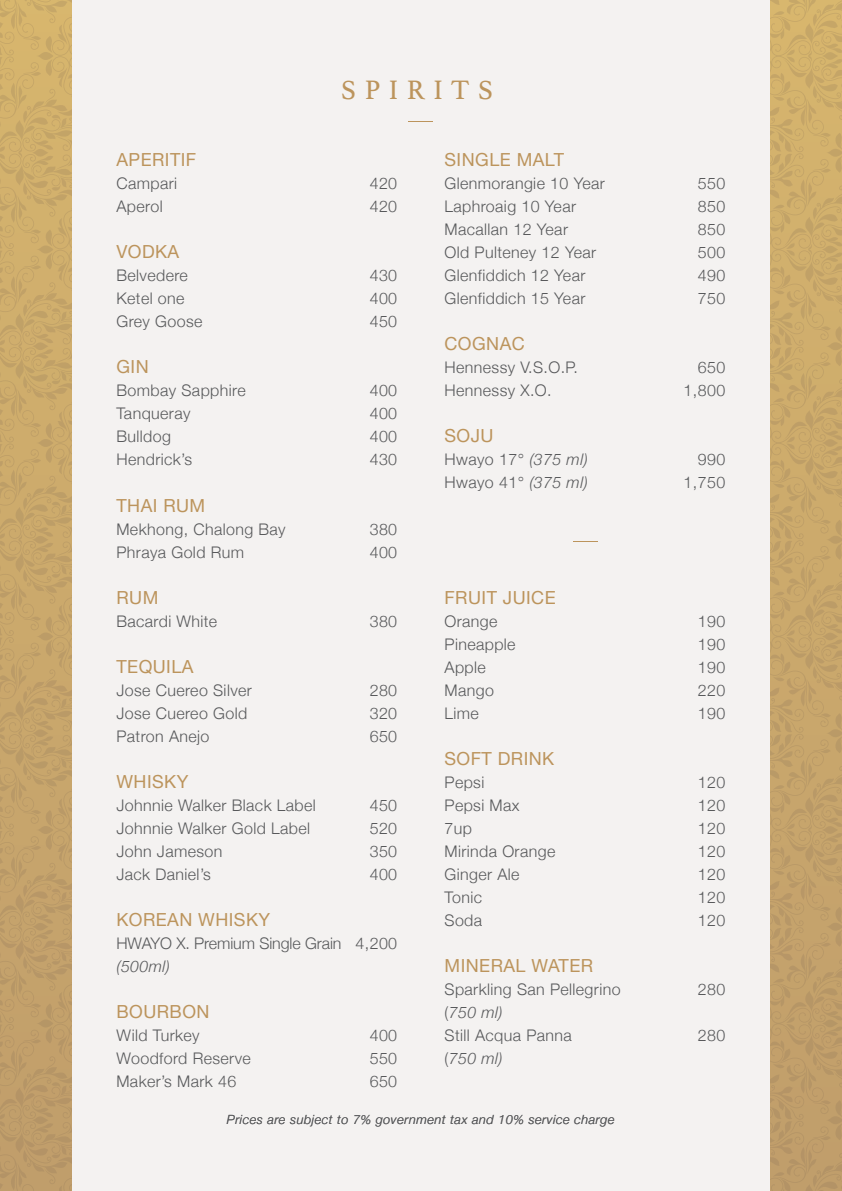
<style>
.page{position:relative;width:842px;height:1191px;background:#fff}
.page>*{position:absolute;margin:0;border:0;box-sizing:border-box;transform-origin:0 0}
.t1{font:28px "Athelas";letter-spacing:.3em;color:#bc945c}
.t2{font:18px "Helvetica Neue";letter-spacing:.025em;color:#bc945c}
.t3{font:300 16px/23px "Helvetica Neue";letter-spacing:.025em;color:#58595b}
.t4{font:300 16px "Helvetica Neue";letter-spacing:-.005em;color:#58595b}
.t5{font:italic 300 16px "Helvetica Neue";letter-spacing:.025em;color:#58595b}
.t6{font:italic 300 12.6px "Helvetica Neue";letter-spacing:.04em;color:#595a5c}
.s1{font-style:italic}
.s2{font-style:normal}
</style>
<div class="page">
<div style="left:0;top:0;width:842px;height:1191px;background:linear-gradient(to bottom,#d2b16c,#bc9a6a)"></div>
<div style="left:72px;top:0;width:698px;height:1191px;background:#f4f2f1"></div>
<svg style="left:409px;top:121px;width:24px;height:1px"></svg>
<h1 class="t1" style="left:341px;top:68px;width:154px">SPIRITS</h1>
<p class="t2" style="left:116px;top:147px;width:81px">APERITIF</p>
<p class="t3" style="left:116px;top:171px;width:62px">Campari</p>
<p class="t3" style="left:370px;top:171px;width:29px">420</p>
<p class="t3" style="left:116px;top:194px;width:48px">Aperol</p>
<p class="t3" style="left:370px;top:194px;width:29px">420</p>
<p class="t2" style="left:116px;top:239px;width:64px">VODKA</p>
<p class="t3" style="left:116px;top:263px;width:73px">Belvedere</p>
<p class="t3" style="left:370px;top:263px;width:29px">430</p>
<p class="t3" style="left:116px;top:286px;width:70px">Ketel one</p>
<p class="t3" style="left:370px;top:286px;width:29px">400</p>
<p class="t3" style="left:116px;top:309px;width:88px">Grey Goose</p>
<p class="t3" style="left:370px;top:309px;width:29px">450</p>
<p class="t2" style="left:116px;top:354px;width:34px">GIN</p>
<p class="t3" style="left:116px;top:378px;width:131px">Bombay Sapphire</p>
<p class="t3" style="left:370px;top:378px;width:29px">400</p>
<p class="t3" style="left:116px;top:401px;width:76px">Tanqueray</p>
<p class="t3" style="left:370px;top:401px;width:29px">400</p>
<p class="t3" style="left:116px;top:424px;width:56px">Bulldog</p>
<p class="t3" style="left:370px;top:424px;width:29px">400</p>
<p class="t3" style="left:116px;top:447px;width:77px">Hendrick’s</p>
<p class="t3" style="left:370px;top:447px;width:29px">430</p>
<p class="t2" style="left:116px;top:492px;width:90px">THAI RUM</p>
<p class="t3" style="left:116px;top:516px;width:171px">Mekhong, Chalong Bay</p>
<p class="t3" style="left:370px;top:516px;width:29px">380</p>
<p class="t3" style="left:116px;top:539px;width:129px">Phraya Gold Rum</p>
<p class="t3" style="left:370px;top:539px;width:29px">400</p>
<p class="t2" style="left:116px;top:584px;width:43px">RUM</p>
<p class="t3" style="left:116px;top:608px;width:102px">Bacardi White</p>
<p class="t3" style="left:370px;top:608px;width:29px">380</p>
<p class="t2" style="left:116px;top:653px;width:79px">TEQUILA</p>
<p class="t3" style="left:116px;top:677px;width:137px">Jose Cuereo Silver</p>
<p class="t3" style="left:370px;top:677px;width:29px">280</p>
<p class="t3" style="left:116px;top:700px;width:132px">Jose Cuereo Gold</p>
<p class="t3" style="left:370px;top:700px;width:29px">320</p>
<p class="t3" style="left:116px;top:723px;width:95px">Patron Anejo</p>
<p class="t3" style="left:370px;top:723px;width:29px">650</p>
<p class="t2" style="left:116px;top:768px;width:73px">WHISKY</p>
<p class="t3" style="left:116px;top:792px;width:201px">Johnnie Walker Black Label</p>
<p class="t3" style="left:370px;top:792px;width:29px">450</p>
<p class="t3" style="left:116px;top:815px;width:195px">Johnnie Walker Gold Label</p>
<p class="t3" style="left:370px;top:815px;width:29px">520</p>
<p class="t3" style="left:116px;top:838px;width:108px">John Jameson</p>
<p class="t3" style="left:370px;top:838px;width:29px">350</p>
<p class="t3" style="left:116px;top:861px;width:96px">Jack Daniel’s</p>
<p class="t3" style="left:370px;top:861px;width:29px">400</p>
<p class="t2" style="left:116px;top:906px;width:155px">KOREAN WHISKY</p>
<p class="t4" style="left:116px;top:930px;width:282px">HWAYO X. Premium Single Grain 4,200</p>
<p class="t5" style="left:116px;top:953px;width:55px">(500ml)</p>
<p class="t2" style="left:116px;top:998px;width:95px">BOURBON</p>
<p class="t3" style="left:116px;top:1022px;width:85px">Wild Turkey</p>
<p class="t3" style="left:370px;top:1022px;width:29px">400</p>
<p class="t3" style="left:116px;top:1045px;width:136px">Woodford Reserve</p>
<p class="t3" style="left:370px;top:1045px;width:29px">550</p>
<p class="t3" style="left:116px;top:1068px;width:121px">Maker’s Mark 46</p>
<p class="t3" style="left:370px;top:1068px;width:29px">650</p>
<p class="t2" style="left:444px;top:147px;width:121px">SINGLE MALT</p>
<p class="t3" style="left:444px;top:171px;width:162px">Glenmorangie 10 Year</p>
<p class="t3" style="left:698px;top:171px;width:29px">550</p>
<p class="t3" style="left:444px;top:194px;width:133px">Laphroaig 10 Year</p>
<p class="t3" style="left:698px;top:194px;width:29px">850</p>
<p class="t3" style="left:444px;top:217px;width:125px">Macallan 12 Year</p>
<p class="t3" style="left:698px;top:217px;width:29px">850</p>
<p class="t3" style="left:444px;top:240px;width:153px">Old Pulteney 12 Year</p>
<p class="t3" style="left:698px;top:240px;width:29px">500</p>
<p class="t3" style="left:444px;top:263px;width:142px">Glenfiddich 12 Year</p>
<p class="t3" style="left:698px;top:263px;width:29px">490</p>
<p class="t3" style="left:444px;top:286px;width:142px">Glenfiddich 15 Year</p>
<p class="t3" style="left:698px;top:286px;width:29px">750</p>
<p class="t2" style="left:444px;top:331px;width:82px">COGNAC</p>
<p class="t3" style="left:444px;top:355px;width:135px">Hennessy V.S.O.P.</p>
<p class="t3" style="left:698px;top:355px;width:29px">650</p>
<p class="t3" style="left:444px;top:378px;width:109px">Hennessy X.O.</p>
<p class="t3" style="left:684px;top:378px;width:43px">1,800</p>
<p class="t2" style="left:444px;top:423px;width:51px">SOJU</p>
<p class="t3" style="left:444px;top:447px;width:145px">Hwayo 17° <span class="s1">(375 ml)</span></p>
<p class="t3" style="left:698px;top:447px;width:29px">990</p>
<p class="t3" style="left:444px;top:470px;width:145px">Hwayo 41° <span class="s1">(375 ml)</span></p>
<p class="t3" style="left:684px;top:470px;width:43px">1,750</p>
<p class="t2" style="left:444px;top:584px;width:113px">FRUIT JUICE</p>
<p class="t3" style="left:444px;top:608px;width:54px">Orange</p>
<p class="t3" style="left:698px;top:608px;width:29px">190</p>
<p class="t3" style="left:444px;top:631px;width:73px">Pineapple</p>
<p class="t3" style="left:698px;top:631px;width:29px">190</p>
<p class="t3" style="left:444px;top:654px;width:43px">Apple</p>
<p class="t3" style="left:698px;top:654px;width:29px">190</p>
<p class="t3" style="left:444px;top:677px;width:51px">Mango</p>
<p class="t3" style="left:698px;top:677px;width:29px">220</p>
<p class="t3" style="left:444px;top:700px;width:36px">Lime</p>
<p class="t3" style="left:698px;top:700px;width:29px">190</p>
<p class="t2" style="left:444px;top:745px;width:111px">SOFT DRINK</p>
<p class="t3" style="left:444px;top:769px;width:41px">Pepsi</p>
<p class="t3" style="left:698px;top:769px;width:29px">120</p>
<p class="t3" style="left:444px;top:792px;width:77px">Pepsi Max</p>
<p class="t3" style="left:698px;top:792px;width:29px">120</p>
<p class="t3" style="left:444px;top:815px;width:29px">7up</p>
<p class="t3" style="left:698px;top:815px;width:29px">120</p>
<p class="t3" style="left:444px;top:838px;width:112px">Mirinda Orange</p>
<p class="t3" style="left:698px;top:838px;width:29px">120</p>
<p class="t3" style="left:444px;top:861px;width:77px">Ginger Ale</p>
<p class="t3" style="left:698px;top:861px;width:29px">120</p>
<p class="t3" style="left:444px;top:884px;width:39px">Tonic</p>
<p class="t3" style="left:698px;top:884px;width:29px">120</p>
<p class="t3" style="left:444px;top:907px;width:39px">Soda</p>
<p class="t3" style="left:698px;top:907px;width:29px">120</p>
<p class="t2" style="left:444px;top:952px;width:150px">MINERAL WATER</p>
<p class="t3" style="left:444px;top:976px;width:178px">Sparkling San Pellegrino</p>
<p class="t3" style="left:698px;top:976px;width:29px">280</p>
<p class="t3" style="left:444px;top:999px;width:129px">(<span class="s1">750 ml)<br></span>Still Acqua Panna</p>
<p class="t3" style="left:698px;top:1022px;width:29px">280</p>
<p class="t5" style="left:444px;top:1045px;width:60px"><span class="s2">(</span>750 ml)</p>
<p class="t6" style="left:227px;top:1109px;width:389px">Prices are subject to 7% government tax and 10% service charge</p>
</div>
